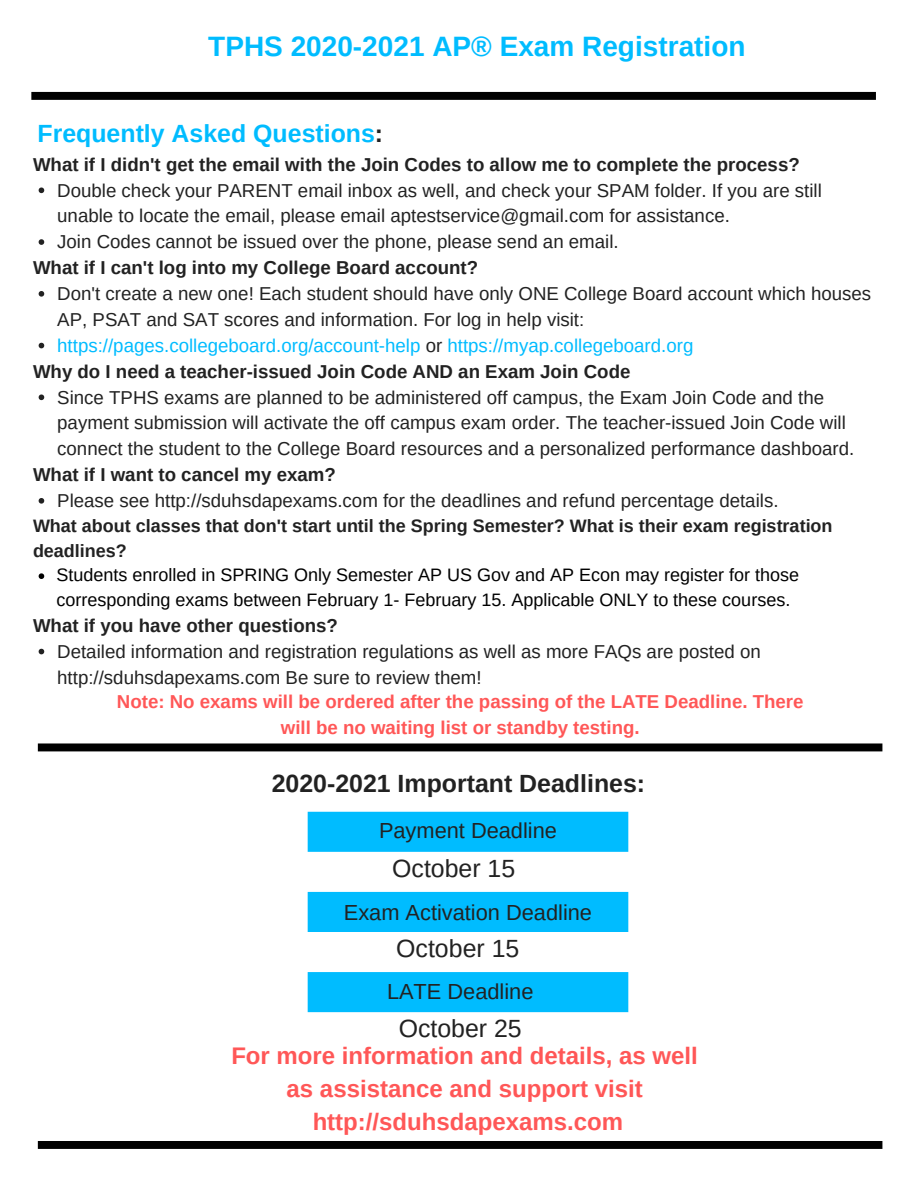
<style>
.page{position:relative;width:918px;height:1188px;background:#fff}
.page>*{position:absolute;margin:0;border:0;box-sizing:border-box;transform-origin:0 0}
.t1{font:700 28.05px "Arimo";color:#00bcff}
.t2{font:700 24.9px "Arimo";color:#222}
.t3{font:24.9px "Arimo";color:#222}
.t4{font:700 24.9px "Arimo";color:#00bcff}
.t5{font:700 24px/32.7px "Arimo";color:#ff5757;text-align:center}
.t6{font:21.75px "Arimo";color:#222}
.t7{font:18.75px/25.8px "Arimo";color:#222}
.t8{font:700 18.75px "Arimo";color:#222}
.t9{font:700 18.75px/25.8px "Arimo";color:#ff5757;text-align:center}
.t10{font:18px/24.8px "Arimo";color:#000}
.t11{font:700 18px/24.8px "Arimo";color:#222}
.s1{color:#222}
.s2{color:#00bcff}
</style>
<div class="page">
<svg style="left:31px;top:92px;width:845px;height:8px;background:#040404"></svg>
<svg style="left:39px;top:188px;width:5px;height:5px"></svg>
<svg style="left:39px;top:239px;width:5px;height:6px"></svg>
<svg style="left:39px;top:291px;width:5px;height:6px"></svg>
<svg style="left:39px;top:343px;width:5px;height:5px"></svg>
<svg style="left:39px;top:395px;width:5px;height:5px"></svg>
<svg style="left:39px;top:498px;width:5px;height:6px"></svg>
<svg style="left:39px;top:573px;width:5px;height:6px"></svg>
<svg style="left:39px;top:649px;width:5px;height:5px"></svg>
<svg style="left:38px;top:743px;width:844px;height:8px;background:#0f0f0f"></svg>
<svg style="left:308px;top:812px;width:320px;height:200px;fill:#00bcff"></svg>
<svg style="left:38px;top:1141px;width:844px;height:8px;background:#020202"></svg>
<h1 class="t1" style="left:208px;top:30px;width:539px">TPHS 2020-2021 AP® Exam Registration</h1>
<h2 class="t4" style="left:37px;top:119px;width:347px">Frequently Asked Questions<span class="s1">:</span></h2>
<p class="t7" style="left:57px;top:177px;width:766px">Double check your PARENT email inbox as well, and check your SPAM folder. If you are still unable to locate the email, please email aptestservice@gmail.com for assistance.<br>Join Codes cannot be issued over the phone, please send an email.</p>
<p class="t7" style="left:57px;top:281px;width:816px">Don't create a new one! Each student should have only ONE College Board account which houses<br>AP, PSAT and SAT scores and information. For log in help visit: <span class="s2">https://pages.collegeboard.org/account-help</span> or <span class="s2">https://myap.collegeboard.org</span></p>
<p class="t7" style="left:57px;top:384px;width:798px">Since TPHS exams are planned to be administered off campus, the Exam Join Code and the payment submission will activate the off campus exam order. The teacher-issued Join Code will connect the student to the College Board resources and a personalized performance dashboard.</p>
<p class="t7" style="left:57px;top:488px;width:723px">Please see http://sduhsdapexams.com for the deadlines and refund percentage details.</p>
<p class="t8" style="left:33px;top:154px;width:768px">What if I didn't get the email with the Join Codes to allow me to complete the process?</p>
<p class="t8" style="left:33px;top:257px;width:447px">What if I can't log into my College Board account?</p>
<p class="t8" style="left:33px;top:361px;width:599px">Why do I need a teacher-issued Join Code AND an Exam Join Code</p>
<p class="t8" style="left:33px;top:464px;width:304px">What if I want to cancel my exam?</p>
<p class="t11" style="left:33px;top:513px;width:801px">What about classes that don't start until the Spring Semester? What is their exam registration deadlines?</p>
<p class="t10" style="left:56px;top:563px;width:744px">Students enrolled in SPRING Only Semester AP US Gov and AP Econ may register for those corresponding exams between February 1- February 15. Applicable ONLY to these courses.</p>
<p class="t7" style="left:57px;top:638px;width:705px">Detailed information and registration regulations as well as more FAQs are posted on http://sduhsdapexams.com Be sure to review them!</p>
<p class="t8" style="left:33px;top:615px;width:306px">What if you have other questions?</p>
<p class="t9" style="left:117px;top:689px;width:688px">Note: No exams will be ordered after the passing of the LATE Deadline. There will be no waiting list or standby testing.</p>
<h2 class="t2" style="left:272px;top:770px;width:375px">2020-2021 Important Deadlines:</h2>
<p class="t6" style="left:379px;top:819px;width:179px">Payment Deadline</p>
<h2 class="t3" style="left:392px;top:855px;width:125px">October 15</h2>
<p class="t6" style="left:344px;top:900px;width:250px">Exam Activation Deadline</p>
<h2 class="t3" style="left:396px;top:935px;width:125px">October 15</h2>
<p class="t6" style="left:387px;top:979px;width:148px">LATE Deadline</p>
<h2 class="t3" style="left:399px;top:1014px;width:125px">October 25</h2>
<p class="t5" style="left:231px;top:1040px;width:468px">For more information and details, as well as assistance and support visit http://sduhsdapexams.com</p>
</div>
